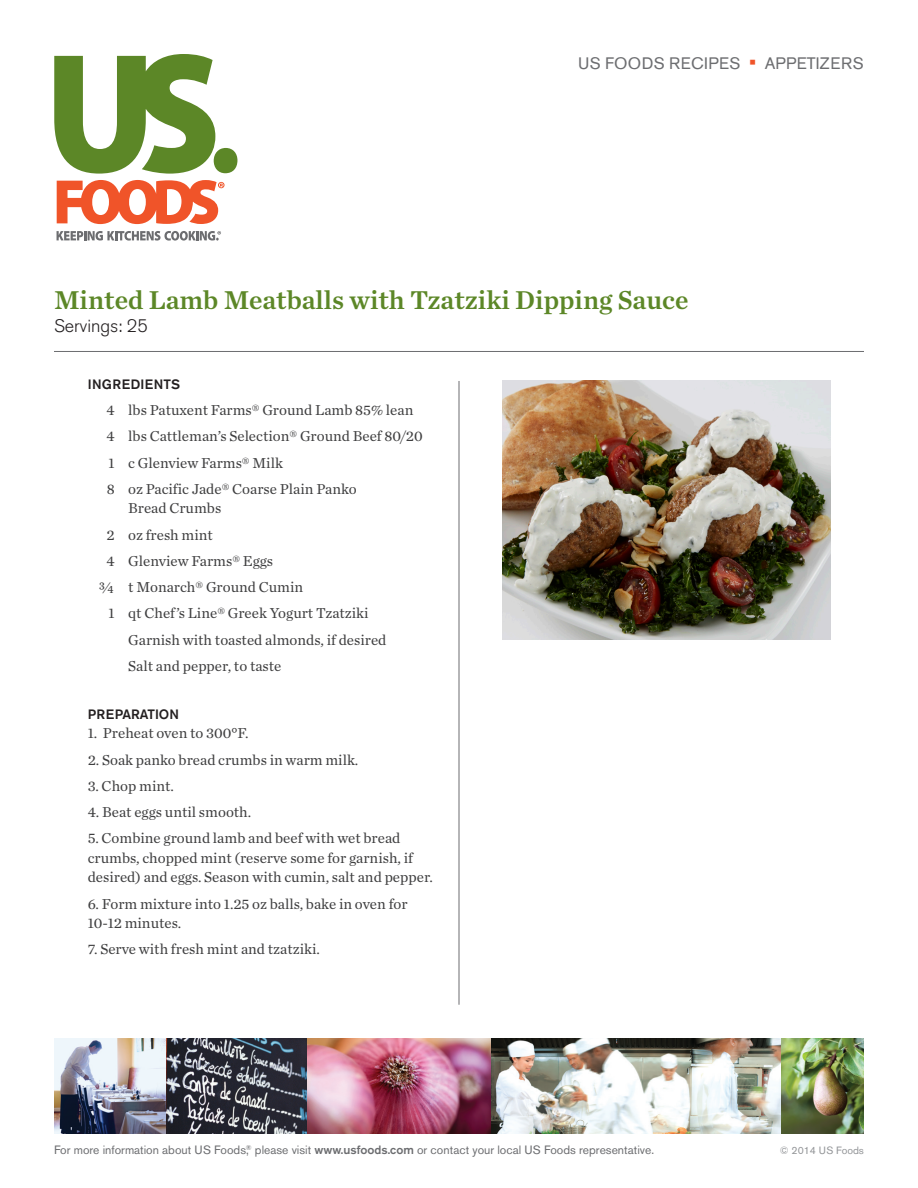
<style>
.page{position:relative;width:918px;height:1188px;background:#fff}
.page>*{position:absolute;margin:0;border:0;box-sizing:border-box;transform-origin:0 0}
.Ingredient_Indents{font:27px "Chronicle Text G1 Semi";color:#5c8727}
.t1{font:300 18px "Akzidenz Grotesk BE";color:#231f20}
.t2{font:16.5px "Akzidenz Grotesk BE";letter-spacing:.02em;color:#6c6d70}
.Ingredient_Indents-2{font:15px/19.5px "Chronicle Text G1";color:#3e3e3f}
.Body_Copy{font:500 13.5px "Akzidenz Grotesk BE";letter-spacing:.04em;color:#231f20}
.Ingredient_Indents-3{font:500 13.5px "Akzidenz Grotesk BE";color:#231f20}
.t3{font:12px "Akzidenz Grotesk BE";color:#6c6d70}
.t4{font:10.5px "Akzidenz Grotesk BE";color:#939598}
.s1{font-weight:700;font-size:19.5px;color:#f05429}
.s2{font-weight:500}
</style>
<div class="page">
<div style="left:214px;top:148px;width:23px;height:25px;background:#5c8727;border-radius:50%"></div>
<svg style="left:54px;top:54px;width:161px;height:120px"></svg>
<svg style="left:57px;top:180px;width:168px;height:44px"></svg>
<svg style="left:57px;top:231px;width:164px;height:10px"></svg>
<img style="left:54px;top:1038px;width:113px;height:96px">
<img style="left:167px;top:1038px;width:614px;height:96px">
<img style="left:781px;top:1038px;width:83px;height:96px">
<hr style="left:54px;top:351px;width:810px;height:1px;background:#6c6d70">
<hr style="left:459px;top:381px;width:1px;height:624px;background:#6c6d70">
<img style="left:503px;top:381px;width:327px;height:258px">
<p class="t2" style="left:578px;top:53px;width:287px">US FOODS RECIPES <span class="s1">•</span> APPETIZERS</p>
<p class="Ingredient_Indents" style="left:54px;top:279px;width:636px">Minted Lamb Meatballs with Tzatziki Dipping Sauce</p>
<p class="t1" style="left:54px;top:315px;width:95px">Servings: 25</p>
<p class="Body_Copy" style="left:88px;top:376px;width:94px">INGREDIENTS</p>
<p class="Ingredient_Indents-2" style="left:107px;top:400px;width:308px">4 lbs Patuxent Farms® Ground Lamb 85% lean</p>
<p class="Ingredient_Indents-2" style="left:107px;top:426px;width:318px">4 lbs Cattleman’s Selection® Ground Beef 80/20</p>
<p class="Ingredient_Indents-2" style="left:109px;top:452px;width:176px">1 c Glenview Farms® Milk</p>
<p class="Ingredient_Indents-2" style="left:128px;top:478px;width:230px;text-indent:-21px">8 oz Pacific Jade® Coarse Plain Panko<br>Bread Crumbs</p>
<p class="Ingredient_Indents-2" style="left:107px;top:524px;width:108px">2 oz fresh mint</p>
<p class="Ingredient_Indents-2" style="left:107px;top:550px;width:168px">4 Glenview Farms® Eggs</p>
<p class="Ingredient_Indents-2" style="left:99px;top:577px;width:206px">¾ t Monarch® Ground Cumin</p>
<p class="Ingredient_Indents-2" style="left:109px;top:603px;width:261px">1 qt Chef’s Line® Greek Yogurt Tzatziki</p>
<p class="Ingredient_Indents-2" style="left:128px;top:629px;width:260px">Garnish with toasted almonds, if desired</p>
<p class="Ingredient_Indents-2" style="left:128px;top:655px;width:155px">Salt and pepper, to taste</p>
<p class="Ingredient_Indents-3" style="left:88px;top:706px;width:93px">PREPARATION</p>
<p class="Ingredient_Indents-2" style="left:88px;top:723px;width:162px">1. Preheat oven to 300°F.</p>
<p class="Ingredient_Indents-2" style="left:88px;top:749px;width:272px">2. Soak panko bread crumbs in warm milk.</p>
<p class="Ingredient_Indents-2" style="left:88px;top:775px;width:88px">3. Chop mint.</p>
<p class="Ingredient_Indents-2" style="left:88px;top:802px;width:165px">4. Beat eggs until smooth.</p>
<p class="Ingredient_Indents-2" style="left:88px;top:828px;width:347px">5. Combine ground lamb and beef with wet bread crumbs, chopped mint (reserve some for garnish, if desired) and eggs. Season with cumin, salt and pepper.</p>
<p class="Ingredient_Indents-2" style="left:88px;top:893px;width:321px">6. Form mixture into 1.25 oz balls, bake in oven for<br>10-12 minutes.</p>
<p class="Ingredient_Indents-2" style="left:88px;top:939px;width:234px">7. Serve with fresh mint and tzatziki.</p>
<p class="t3" style="left:54px;top:1143px;width:602px">For more information about US Foods,<sup>®</sup> please visit <span class="s2">www.usfoods.com</span> or contact your local US Foods representative.</p>
<p class="t4" style="left:780px;top:1144px;width:86px">© 2014 US Foods</p>
</div>
